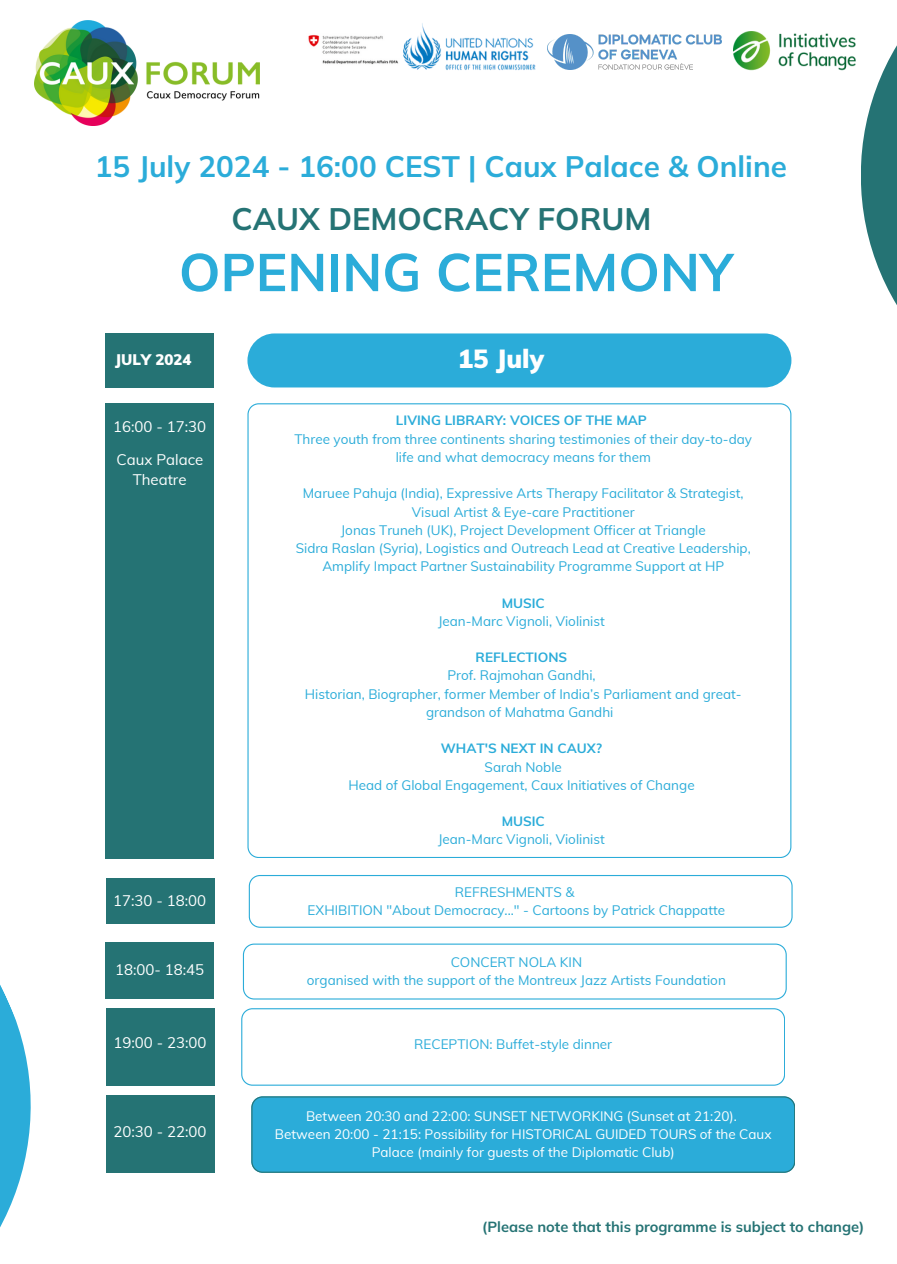
<style>
.page{position:relative;width:897px;height:1264px;background:#fff}
.page>*{position:absolute;margin:0;border:0;box-sizing:border-box;transform-origin:0 0}
.t1{font:700 52.95px "Mulish";color:#2bacd9}
.t2{font:700 31.05px "Mulish";color:#257374}
.t3{font:700 29.55px "Mulish";color:#2bacd9}
.t4{font:900 25.65px "Muli";color:#fff}
.t5{font:15px "Mulish";color:#fff}
.t6{font:900 15px "Muli";color:#fff}
.t7{font:700 14.7px "Mulish";color:#257374}
.t8{font:13.5px/18.1px "Mulish";color:#2bacd9;text-align:center}
.t9{font:13.5px/18px "Mulish";color:#fff;text-align:center}
.t10{font:700 13.5px "Mulish";color:#2bacd9}
</style>
<div class="page">
<img style="left:733px;top:32px;width:123px;height:38px">
<svg style="left:861px;top:45px;width:36px;height:260px;fill:#257374"></svg>
<svg style="left:0;top:985px;width:31px;height:243px"></svg>
<div style="left:247px;top:333px;width:544px;height:54px;background:#2bacd9;border-radius:27px"></div>
<div style="left:106px;top:333px;width:108px;height:54px;background:#257374"></div>
<div style="left:106px;top:403px;width:108px;height:456px;background:#257374"></div>
<svg style="left:247px;top:403px;width:544px;height:455px"></svg>
<div style="left:106px;top:943px;width:108px;height:55px;background:#257374"></div>
<svg style="left:243px;top:943px;width:543px;height:56px"></svg>
<div style="left:106px;top:1094px;width:108px;height:78px;background:#257374"></div>
<div style="left:251px;top:1096px;width:544px;height:76px;background:#2bacd9"></div>
<img style="left:34px;top:21px;width:225px;height:104px">
<img style="left:403px;top:23px;width:132px;height:47px">
<img style="left:308px;top:34px;width:90px;height:31px">
<img style="left:548px;top:35px;width:173px;height:34px">
<div style="left:106px;top:878px;width:108px;height:46px;background:#257374"></div>
<svg style="left:249px;top:875px;width:543px;height:52px"></svg>
<div style="left:106px;top:1008px;width:108px;height:77px;background:#257374"></div>
<svg style="left:241px;top:1008px;width:544px;height:77px"></svg>
<h2 class="t3" style="left:95px;top:147px;width:693px">15 July 2024 - 16:00 CEST | Caux Palace &amp; Online</h2>
<h3 class="t2" style="left:231px;top:199px;width:421px">CAUX DEMOCRACY FORUM</h3>
<h1 class="t1" style="left:179px;top:238px;width:556px">OPENING CEREMONY</h1>
<h4 class="t6" style="left:115px;top:350px;width:78px">JULY 2024</h4>
<h5 class="t4" style="left:458px;top:342px;width:88px">15 July</h5>
<p class="t5" style="left:113px;top:416px;width:95px">16:00 - 17:30</p>
<p class="t5" style="left:117px;top:449px;width:88px">Caux Palace</p>
<h6 class="t5" style="left:133px;top:470px;width:55px">Theatre</h6>
<p class="t5" style="left:113px;top:890px;width:95px">17:30 - 18:00</p>
<p class="t5" style="left:115px;top:960px;width:91px">18:00- 18:45</p>
<p class="t10" style="left:396px;top:412px;width:252px">LIVING LIBRARY: VOICES OF THE MAP</p>
<p class="t8" style="left:294px;top:429px;width:459px">Three youth from three continents sharing testimonies of their day-to-day life and what democracy means for them</p>
<p class="t8" style="left:303px;top:484px;width:442px">Maruee Pahuja (India), Expressive Arts Therapy Facilitator &amp; Strategist,<br>Visual Artist &amp; Eye-care Practitioner</p>
<p class="t8" style="left:341px;top:520px;width:366px">Jonas Truneh (UK), Project Development Officer at Triangle</p>
<p class="t8" style="left:296px;top:539px;width:456px">Sidra Raslan (Syria), Logistics and Outreach Lead at Creative Leadership,<br>Amplify Impact Partner Sustainability Programme Support at HP</p>
<p class="t10" style="left:501px;top:594px;width:45px">MUSIC</p>
<p class="t8" style="left:438px;top:611px;width:168px">Jean-Marc Vignoli, Violinist</p>
<p class="t10" style="left:475px;top:648px;width:93px">REFLECTIONS</p>
<p class="t8" style="left:447px;top:666px;width:150px">Prof. Rajmohan Gandhi,</p>
<p class="t8" style="left:305px;top:684px;width:438px">Historian, Biographer, former Member of India’s Parliament and great&shy;grandson of Mahatma Gandhi</p>
<p class="t10" style="left:441px;top:739px;width:163px">WHAT'S NEXT IN CAUX?</p>
<p class="t8" style="left:484px;top:757px;width:79px">Sarah Noble</p>
<p class="t8" style="left:348px;top:775px;width:348px">Head of Global Engagement, Caux Initiatives of Change</p>
<p class="t10" style="left:501px;top:812px;width:45px">MUSIC</p>
<p class="t8" style="left:438px;top:830px;width:168px">Jean-Marc Vignoli, Violinist</p>
<p class="t8" style="left:455px;top:882px;width:121px">REFRESHMENTS &amp;</p>
<p class="t8" style="left:308px;top:900px;width:419px">EXHIBITION "About Democracy..." - Cartoons by Patrick Chappatte</p>
<p class="t8" style="left:451px;top:952px;width:133px">CONCERT NOLA KIN</p>
<p class="t8" style="left:307px;top:970px;width:420px">organised with the support of the Montreux Jazz Artists Foundation</p>
<p class="t5" style="left:113px;top:1032px;width:95px">19:00 - 23:00</p>
<p class="t8" style="left:414px;top:1034px;width:199px">RECEPTION: Buffet-style dinner</p>
<p class="t5" style="left:113px;top:1122px;width:95px">20:30 - 22:00</p>
<p class="t9" style="left:306px;top:1106px;width:432px">Between 20:30 and 22:00: SUNSET NETWORKING (Sunset at 21:20).</p>
<p class="t9" style="left:275px;top:1124px;width:498px">Between 20:00 - 21:15: Possibility for HISTORICAL GUIDED TOURS of the Caux<br>Palace (mainly for guests of the Diplomatic Club)</p>
<p class="t7" style="left:482px;top:1217px;width:383px">(Please note that this programme is subject to change)</p>
</div>
